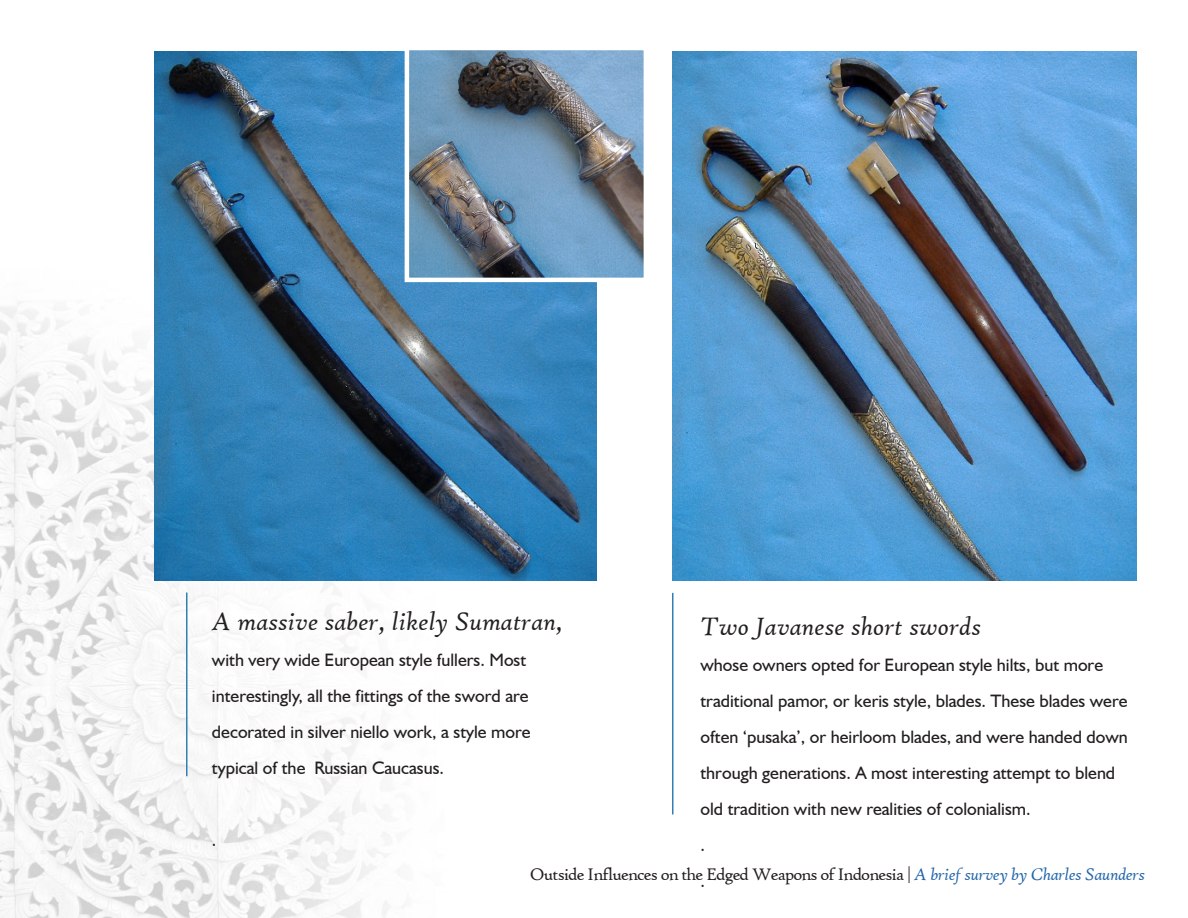
<style>
.page{position:relative;width:1188px;height:918px;background:#fff}
.page>*{position:absolute;margin:0;border:0;box-sizing:border-box;transform-origin:0 0}
.t1{font:italic 27px "High Tower Text";color:#231f20}
.t2{font:18px/36px "Humanist 521 BT";color:#231f20}
.t3{font:18px "High Tower Text";letter-spacing:-.05em;color:#231f20}
.s1{font-style:italic;color:#2366ab}
</style>
<div class="page">
<img style="left:0;top:302px;width:444px;height:616px">
<img style="left:154px;top:51px;width:443px;height:529px">
<img style="left:410px;top:51px;width:233px;height:226px">
<div style="left:405px;top:46px;width:243px;height:236px;border:4px solid #fff"></div>
<img style="left:672px;top:51px;width:465px;height:529px">
<hr style="left:186px;top:592px;width:2px;height:184px;background:#327fb3">
<hr style="left:672px;top:593px;width:2px;height:221px;background:#327fb3">
<p class="t1" style="left:212px;top:606px;width:353px">A massive saber, likely Sumatran,</p>
<p class="t2" style="left:212px;top:642px;width:320px">with very wide European style fullers. Most interestingly, all the fittings of the sword are decorated in silver niello work, a style more typical of the Russian Caucasus.</p>
<p class="t1" style="left:700px;top:611px;width:283px">Two Javanese short swords</p>
<p class="t2" style="left:700px;top:647px;width:429px">whose owners opted for European style hilts, but more traditional pamor, or keris style, blades. These blades were often ‘pusaka’, or heirloom blades, and were handed down through generations. A most interesting attempt to blend old tradition with new realities of colonialism.</p>
<p class="t2" style="left:700px;top:827px;width:6px">.</p>
<p class="t3" style="left:530px;top:864px;width:617px">Outside Influences on the Edged Weapons of Indonesia | <span class="s1">A brief survey by Charles Saunders</span></p>
<p class="t2" style="left:700px;top:863px;width:6px">.</p>
<p class="t2" style="left:212px;top:822px;width:6px">.</p>
</div>
